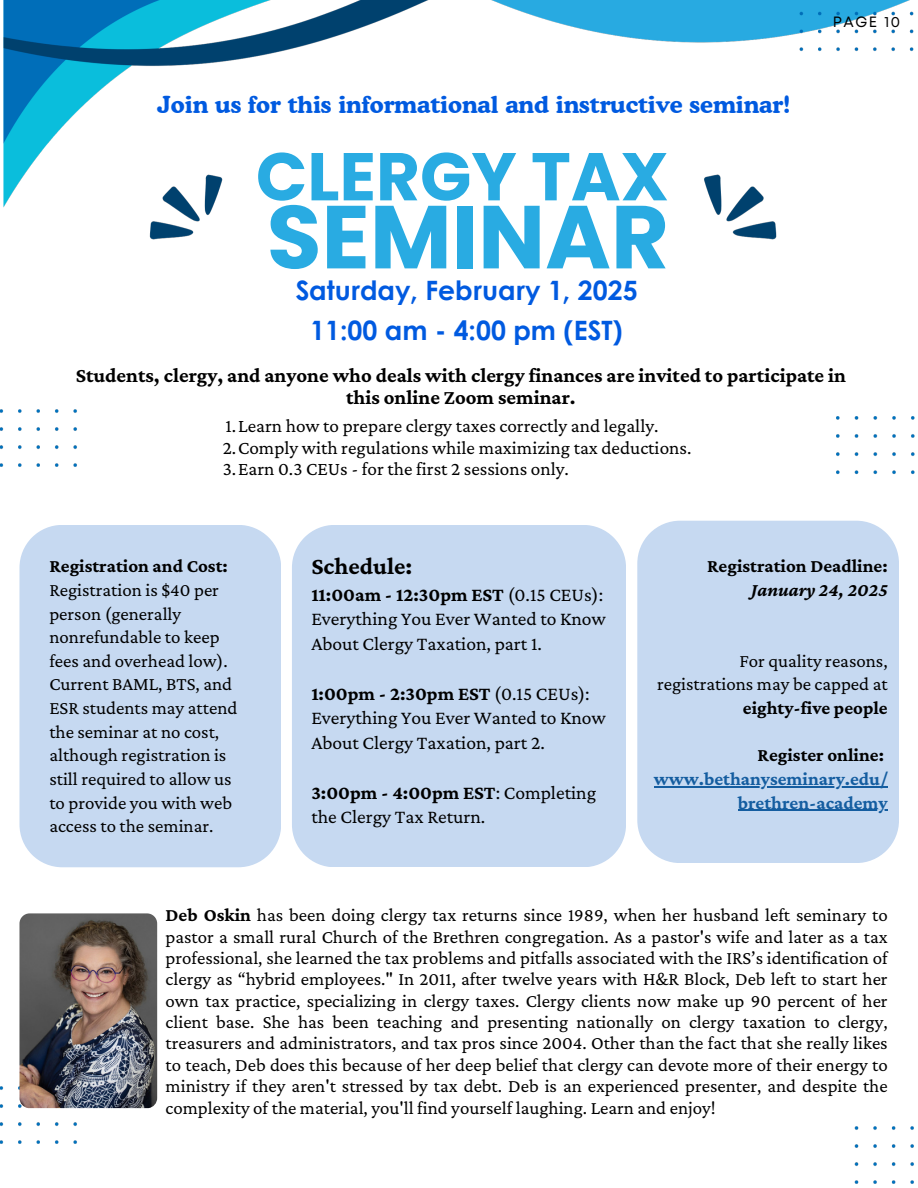
<style>
.page{position:relative;width:918px;height:1188px;background:#fff}
.page>*{position:absolute;margin:0;border:0;box-sizing:border-box;transform-origin:0 0}
.t1{font:700 89.25px "Poppins";color:#29abe2}
.t2{font:700 67.5px "Poppins";color:#29abe2}
.t3{font:700 26.7px/40px "Century Gothic";color:#005ae0;text-align:center}
.t4{font:700 24.3px "Crimson Pro";color:#000}
.t5{font:700 23.55px "Cooper BT";color:#005ae0}
.t6{font:700 20.7px/22.5px "Crimson Pro";color:#000;text-align:center}
.t7{font:19.5px/24.8px "Crimson Pro";color:#000}
.t8{font:19.2px "Crimson Pro";color:#000}
.t9{font:18.9px/23.7px "Crimson Pro";color:#000}
.t10{font:700 18.9px/23.7px "Crimson Pro";color:#000;text-align:right}
.t11{font:700 18.9px "Crimson Pro";color:#145da0}
.t12{font:14.85px "Mont";letter-spacing:.11em;color:#000}
.s1{font-weight:700}
.s2{font-style:italic}
</style>
<div class="page">
<img style="left:0;top:1087px;width:81px;height:57px">
<img style="left:3px;top:0;width:911px;height:240px">
<img style="left:837px;top:416px;width:78px;height:58px">
<img style="left:0;top:409px;width:77px;height:58px">
<div style="left:19px;top:525px;width:262px;height:342px;background:#c6d9f1"></div>
<div style="left:292px;top:525px;width:334px;height:342px;background:#c6d9f1"></div>
<div style="left:637px;top:521px;width:262px;height:342px;background:#c6d9f1"></div>
<hr style="left:654px;top:786px;width:234px;height:1px;background:#145da0">
<hr style="left:738px;top:810px;width:150px;height:1px;background:#145da0">
<img style="left:19px;top:913px;width:138px;height:195px">
<img style="left:854px;top:1127px;width:60px;height:57px">
<p class="t5" style="left:157px;top:90px;width:635px">Join us for this informational and instructive seminar!</p>
<p class="t2" style="left:256px;top:129px;width:414px">CLERGY TAX</p>
<p class="t1" style="left:267px;top:175px;width:404px">SEMINAR</p>
<p class="t3" style="left:295px;top:269px;width:344px">Saturday, February 1, 2025<br>11:00 am - 4:00 pm (EST)</p>
<p class="t12" style="left:833px;top:16px;width:69px">PAGE 10</p>
<p class="t6" style="left:76px;top:363px;width:772px">Students, clergy, and anyone who deals with clergy finances are invited to participate in this online Zoom seminar.</p>
<h6 class="t8" style="left:225px;top:415px;width:435px">1.Learn how to prepare clergy taxes correctly and legally.</h6>
<h6 class="t8" style="left:223px;top:436px;width:470px">2.Comply with regulations while maximizing tax deductions.</h6>
<h6 class="t8" style="left:223px;top:458px;width:348px">3.Earn 0.3 CEUs - for the first 2 sessions only.</h6>
<h1 class="t4" style="left:311px;top:552px;width:102px">Schedule:</h1>
<h1 class="t7" style="left:311px;top:581px;width:296px"><span class="s1">11:00am - 12:30pm EST</span> (0.15 CEUs):<br>Everything You Ever Wanted to Know<br>About Clergy Taxation, part 1.</h1>
<h3 class="t7" style="left:311px;top:680px;width:296px"><span class="s1">1:00pm - 2:30pm EST</span> (0.15 CEUs):<br>Everything You Ever Wanted to Know<br>About Clergy Taxation, part 2.</h3>
<h5 class="t7" style="left:311px;top:779px;width:286px"><span class="s1">3:00pm - 4:00pm EST</span>: Completing the Clergy Tax Return.</h5>
<h6 class="t9" style="left:49px;top:554px;width:190px"><span class="s1">Registration and Cost:<br></span>Registration is $40 per person (generally nonrefundable to keep fees and overhead low).<br>Current BAML, BTS, and<br>ESR students may attend the seminar at no cost, although registration is still required to allow us to provide you with web access to the seminar.</h6>
<h5 class="t10" style="left:707px;top:554px;width:182px">Registration Deadline:<br><span class="s2">January 24, 2025</span></h5>
<h6 class="t9" style="left:657px;top:649px;width:232px;text-align:right">For quality reasons, registrations may be capped at <span class="s1">eighty-five people</span></h6>
<h5 class="t10" style="left:758px;top:743px;width:128px">Register online:</h5>
<p class="t11" style="left:654px;top:768px;width:235px">www.bethanyseminary.edu/</p>
<p class="t11" style="left:738px;top:792px;width:151px">brethren-academy</p>
<h6 class="t9" style="left:166px;top:904px;width:724px;line-height:21.3px;text-align:justify"><span class="s1">Deb Oskin</span> has been doing clergy tax returns since 1989, when her husband left seminary to pastor a small rural Church of the Brethren congregation. As a pastor's wife and later as a tax professional, she learned the tax problems and pitfalls associated with the IRS’s identification of clergy as “hybrid employees." In 2011, after twelve years with H&amp;R Block, Deb left to start her own tax practice, specializing in clergy taxes. Clergy clients now make up 90 percent of her client base. She has been teaching and presenting nationally on clergy taxation to clergy, treasurers and administrators, and tax pros since 2004. Other than the fact that she really likes to teach, Deb does this because of her deep belief that clergy can devote more of their energy to ministry if they aren't stressed by tax debt. Deb is an experienced presenter, and despite the complexity of the material, you'll find yourself laughing. Learn and enjoy!</h6>
</div>
